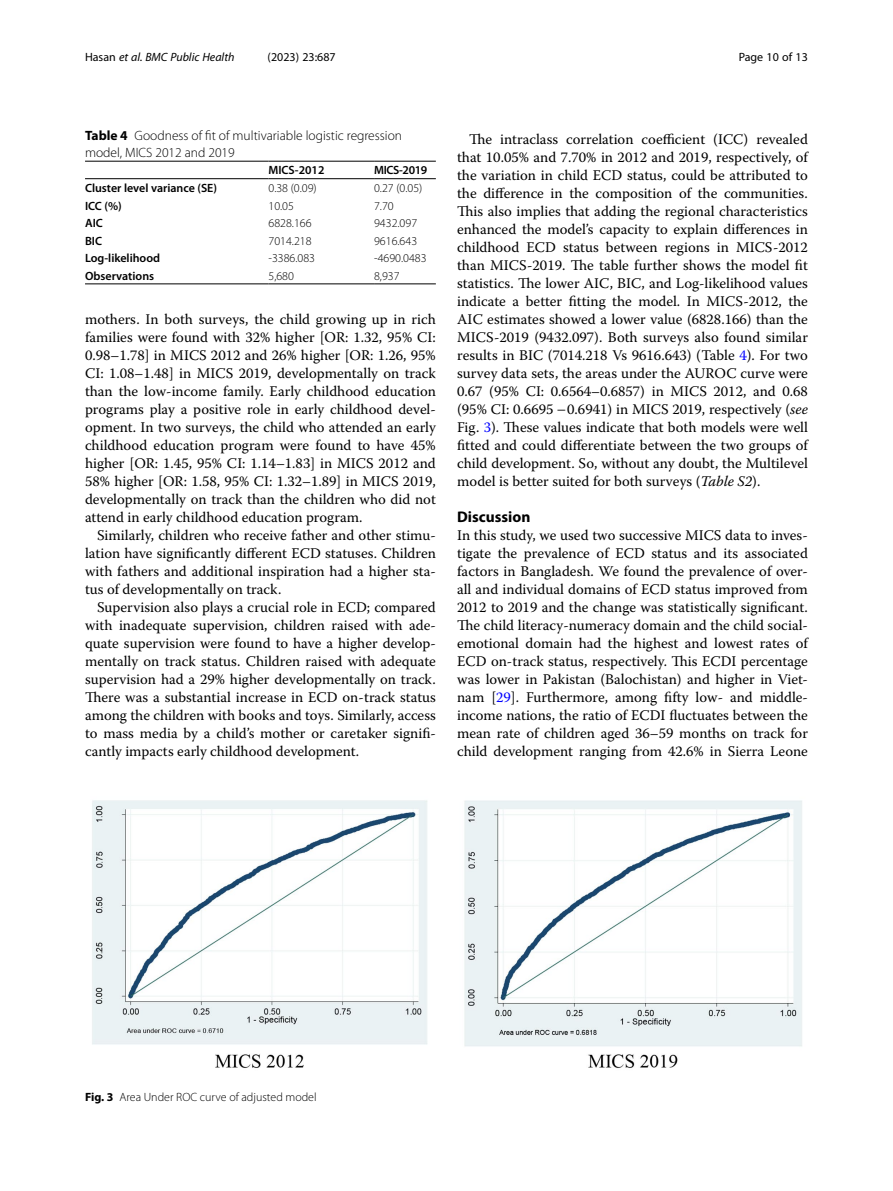
<style>
.page{position:relative;width:893px;height:1191px;background:#fff}
.page>*{position:absolute;margin:0;border:0;box-sizing:border-box;transform-origin:0 0}
.Head_1{font:700 15.45px "Myriad Pro";color:#000}
.Body_Text_Indent{font:14.7px/18px "Warnock Pro";color:#000;text-align:justify}
.Body_Text{font:14.7px/18px "Warnock Pro";color:#000;text-align:justify}
.Table_Caption{font:300 13.5px/16.5px "Myriad Pro";color:#000}
.Table_Body{font:300 12px "Myriad Pro";color:#000}
.Table_Body-2{font:600 12px "Myriad Pro";color:#000}
.Figure_Caption{font:300 12px "Myriad Pro";color:#000}
.t1{font:italic 12px "Myriad Pro";color:#000}
.t2{font:12px "Myriad Pro";color:#000}
.Table_Head{font:600 12px "Myriad Pro";letter-spacing:-.015em;color:#000}
.s1{font-style:normal}
.s2{font-weight:700}
.s3{color:#00f}
.s4{font-style:italic}
</style>
<div class="page">
<hr style="left:85px;top:178px;width:183px;height:1px;background:#000">
<hr style="left:268px;top:161px;width:106px;height:1px;background:#000">
<hr style="left:268px;top:178px;width:106px;height:1px;background:#000">
<hr style="left:374px;top:161px;width:62px;height:1px;background:#000">
<hr style="left:374px;top:178px;width:62px;height:1px;background:#000">
<hr style="left:85px;top:284px;width:183px;height:1px;background:#000">
<hr style="left:268px;top:284px;width:106px;height:1px;background:#000">
<hr style="left:374px;top:284px;width:62px;height:1px;background:#000">
<hr style="left:85px;top:161px;width:183px;height:1px;background:#000">
<img style="left:92px;top:800px;width:710px;height:268px">
<p class="t1" style="left:85px;top:50px;width:151px"><span class="s1">Hasan</span> et al. BMC Public Health</p>
<p class="t2" style="left:268px;top:50px;width:70px">(2023) 23:687</p>
<p class="t2" style="left:739px;top:50px;width:71px">Page 10 of 13</p>
<p class="Table_Caption" style="left:85px;top:128px;width:319px"><span class="s2">Table 4</span> Goodness of fit of multivariable logistic regression model, MICS 2012 and 2019</p>
<p class="Table_Head" style="left:268px;top:163px;width:57px">MICS-2012</p>
<p class="Table_Head" style="left:374px;top:163px;width:55px">MICS-2019</p>
<p class="Table_Body-2" style="left:85px;top:180px;width:133px">Cluster level variance (SE)</p>
<p class="Table_Body" style="left:268px;top:181px;width:50px">0.38 (0.09)</p>
<p class="Table_Body" style="left:374px;top:181px;width:50px">0.27 (0.05)</p>
<p class="Table_Body-2" style="left:85px;top:198px;width:38px">ICC (%)</p>
<p class="Table_Body" style="left:268px;top:199px;width:27px">10.05</p>
<p class="Table_Body" style="left:374px;top:199px;width:21px">7.70</p>
<p class="Table_Body-2" style="left:85px;top:215px;width:19px">AIC</p>
<p class="Table_Body" style="left:268px;top:216px;width:45px">6828.166</p>
<p class="Table_Body" style="left:374px;top:216px;width:45px">9432.097</p>
<p class="Table_Body-2" style="left:85px;top:233px;width:19px">BIC</p>
<p class="Table_Body" style="left:268px;top:234px;width:45px">7014.218</p>
<p class="Table_Body" style="left:374px;top:234px;width:45px">9616.643</p>
<p class="Table_Body-2" style="left:85px;top:250px;width:77px">Log-likelihood</p>
<p class="Table_Body" style="left:268px;top:251px;width:48px">-3386.083</p>
<p class="Table_Body" style="left:374px;top:251px;width:54px">-4690.0483</p>
<p class="Table_Body-2" style="left:85px;top:268px;width:71px">Observations</p>
<p class="Table_Body" style="left:268px;top:269px;width:27px">5,680</p>
<p class="Table_Body" style="left:374px;top:269px;width:27px">8,937</p>
<p class="Body_Text_Indent" style="left:85px;top:310px;width:352px">mothers. In both surveys, the child growing up in rich families were found with 32% higher [OR: 1.32, 95% CI:<br>0.98–1.78] in MICS 2012 and 26% higher [OR: 1.26, 95% CI: 1.08–1.48] in MICS 2019, developmentally on track than the low-income family. Early childhood education programs play a positive role in early childhood devel&shy;opment. In two surveys, the child who attended an early childhood education program were found to have 45% higher [OR: 1.45, 95% CI: 1.14–1.83] in MICS 2012 and 58% higher [OR: 1.58, 95% CI: 1.32–1.89] in MICS 2019, developmentally on track than the children who did not attend in early childhood education program.</p>
<p class="Body_Text_Indent" style="left:85px;top:526px;width:352px;text-indent:12px">Similarly, children who receive father and other stimu&shy;lation have significantly different ECD statuses. Children with fathers and additional inspiration had a higher sta&shy;tus of developmentally on track.</p>
<p class="Body_Text_Indent" style="left:85px;top:598px;width:352px;text-indent:12px">Supervision also plays a crucial role in ECD; compared with inadequate supervision, children raised with ade&shy;quate supervision were found to have a higher develop&shy;mentally on track status. Children raised with adequate supervision had a 29% higher developmentally on track.<br>There was a substantial increase in ECD on-track status among the children with books and toys. Similarly, access to mass media by a child’s mother or caretaker signifi&shy;cantly impacts early childhood development.</p>
<p class="Body_Text_Indent" style="left:457px;top:130px;width:352px;text-indent:12px">The intraclass correlation coefficient (ICC) revealed that 10.05% and 7.70% in 2012 and 2019, respectively, of the variation in child ECD status, could be attributed to the difference in the composition of the communities.<br>This also implies that adding the regional characteristics enhanced the model’s capacity to explain differences in childhood ECD status between regions in MICS-2012 than MICS-2019. The table further shows the model fit statistics. The lower AIC, BIC, and Log-likelihood values indicate a better fitting the model. In MICS-2012, the AIC estimates showed a lower value (6828.166) than the MICS-2019 (9432.097). Both surveys also found similar results in BIC (7014.218 Vs 9616.643) (Table <span class="s3">4</span>). For two survey data sets, the areas under the AUROC curve were 0.67 (95% CI: 0.6564–0.6857) in MICS 2012, and 0.68 (95% CI: 0.6695 −0.6941) in MICS 2019, respectively (<span class="s4">see </span>Fig. <span class="s3">3</span>). These values indicate that both models were well fitted and could differentiate between the two groups of child development. So, without any doubt, the Multilevel model is better suited for both surveys (<span class="s4">Table S2</span>).</p>
<p class="Head_1" style="left:457px;top:507px;width:75px">Discussion</p>
<p class="Body_Text" style="left:457px;top:526px;width:352px">In this study, we used two successive MICS data to inves&shy;tigate the prevalence of ECD status and its associated factors in Bangladesh. We found the prevalence of over&shy;all and individual domains of ECD status improved from 2012 to 2019 and the change was statistically significant.<br>The child literacy-numeracy domain and the child social&shy;emotional domain had the highest and lowest rates of ECD on-track status, respectively. This ECDI percentage was lower in Pakistan (Balochistan) and higher in Viet&shy;nam [<span class="s3">29</span>]. Furthermore, among fifty low- and middle&shy;income nations, the ratio of ECDI fluctuates between the mean rate of children aged 36–59 months on track for child development ranging from 42.6% in Sierra Leone</p>
<p class="Figure_Caption" style="left:85px;top:1090px;width:233px"><span class="s2">Fig. 3</span> Area Under ROC curve of adjusted model</p>
</div>
